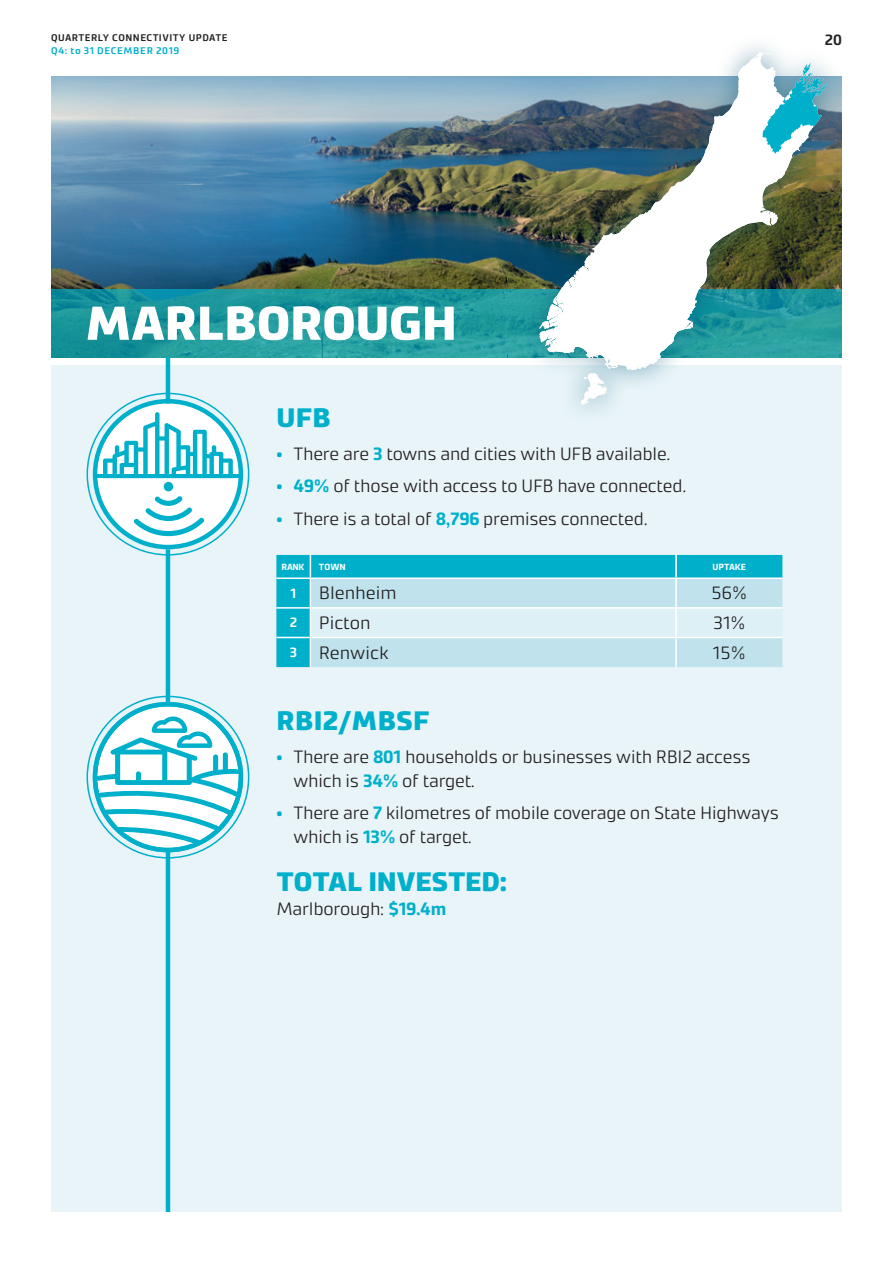
<style>
.page{position:relative;width:893px;height:1263px;background:#fff}
.page>*{position:absolute;margin:0;border:0;box-sizing:border-box;transform-origin:0 0}
.t1{font:900 48px "Accura";color:#fff;scale:1.05 1}
.t2{font:900 27px "Accura";letter-spacing:-.005em;color:#00b0cb;scale:1.05 1}
.t3{font:300 18px/24px "Accura";letter-spacing:-.01em;color:#231f20}
.t4{font:600 15px "Accura";color:#231f20}
.t5{font:600 13.5px "Accura";color:#fff}
.t6{font:600 9.75px "Accura";letter-spacing:.045em;color:#231f20}
.t7{font:600 9.75px "Accura";letter-spacing:.065em;color:#00b0cb}
.t8{font:700 9px "Accura";letter-spacing:.01em;color:#fff}
.s1{font-weight:700;color:#00b0cb}
.s2{font-weight:600;font-size:13.5px;color:#fff}
</style>
<div class="page">
<div style="left:51px;top:366px;width:791px;height:846px;background:#e8f4f8"></div>
<img style="left:51px;top:77px;width:465px;height:212px">
<svg style="left:51px;top:289px;width:465px;height:68px;background:#1e989d"></svg>
<div style="left:95px;top:401px;width:146px;height:146px;background:#fff;border-radius:50%"></div>
<div style="left:93px;top:399px;width:150px;height:150px;border:4px solid #00b0cb;border-radius:50%"></div>
<hr style="left:166px;top:357px;width:4px;height:46px;background:#00b0cb">
<svg style="left:95px;top:704px;width:146px;height:146px"></svg>
<hr style="left:166px;top:549px;width:4px;height:153px;background:#00b0cb">
<hr style="left:166px;top:850px;width:4px;height:362px;background:#00b0cb">
<svg style="left:276px;top:555px;width:34px;height:112px;background:#06b1cc"></svg>
<hr style="left:276px;top:577px;width:34px;height:2px;background:#fff">
<hr style="left:276px;top:607px;width:34px;height:2px;background:#fff">
<hr style="left:276px;top:637px;width:34px;height:1px;background:#fff">
<svg style="left:310px;top:555px;width:472px;height:112px"></svg>
<hr style="left:676px;top:637px;width:106px;height:1px;background:#fff">
<hr style="left:675px;top:638px;width:2px;height:29px;background:#fff">
<svg style="left:103px;top:412px;width:130px;height:66px"></svg>
<div style="left:164px;top:482px;width:9px;height:9px;background:#00b0cb;border-radius:50%"></div>
<svg style="left:134px;top:496px;width:70px;height:40px"></svg>
<hr style="left:230px;top:474px;width:12px;height:4px;background:#00b0cb">
<hr style="left:95px;top:474px;width:12px;height:4px;background:#00b0cb">
<svg style="left:93px;top:716px;width:151px;height:130px;background:#ade5ee"></svg>
<div style="left:93px;top:702px;width:150px;height:150px;border:4px solid #00b0cb;border-radius:50%"></div>
<div style="left:516px;top:29px;width:333px;height:398px;background:#005676;opacity:.5"></div>
<img style="left:539px;top:53px;width:288px;height:352px">
<p class="t6" style="left:51px;top:32px;width:178px">QUARTERLY CONNECTIVITY UPDATE</p>
<p class="t4" style="left:825px;top:30px;width:19px">20</p>
<p class="t7" style="left:51px;top:45px;width:130px">Q4: to 31 DECEMBER 2019</p>
<h1 class="t1" style="left:85px;top:294px;width:355px">MARLBOROUGH</h1>
<h2 class="t2" style="left:277px;top:401px;width:53px">UFB</h2>
<p class="t3" style="left:276px;top:441px;width:396px"><span class="s1">•</span> There are <span class="s1">3</span> towns and cities with UFB available.</p>
<p class="t3" style="left:276px;top:474px;width:412px"><span class="s1">• 49%</span> of those with access to UFB have connected.</p>
<p class="t3" style="left:276px;top:506px;width:373px"><span class="s1">•</span> There is a total of <span class="s1">8,796</span> premises connected.</p>
<p class="t8" style="left:281px;top:561px;width:25px">RANK</p>
<p class="t8" style="left:319px;top:561px;width:28px">TOWN</p>
<p class="t8" style="left:712px;top:561px;width:35px">UPTAKE</p>
<p class="t5" style="left:290px;top:585px;width:7px">1</p>
<p class="t3" style="left:319px;top:581px;width:79px">Blenheim</p>
<p class="t3" style="left:711px;top:581px;width:37px">56%</p>
<p class="t3" style="left:290px;top:610px;width:83px"><span class="s2">2</span> Picton</p>
<p class="t3" style="left:713px;top:610px;width:34px">31%</p>
<p class="t3" style="left:290px;top:640px;width:101px"><span class="s2">3</span> Renwick</p>
<p class="t3" style="left:713px;top:640px;width:34px">15%</p>
<h2 class="t2" style="left:277px;top:704px;width:147px">RBI2/MBSF</h2>
<p class="t3" style="left:293px;top:744px;width:459px;text-indent:-17px"><span class="s1">•</span> There are <span class="s1">801</span> households or businesses with RBI2 access which is <span class="s1">34%</span> of target.</p>
<p class="t3" style="left:293px;top:800px;width:487px;text-indent:-17px"><span class="s1">•</span> There are <span class="s1">7</span> kilometres of mobile coverage on State Highways which is <span class="s1">13%</span> of target.</p>
<h2 class="t2" style="left:277px;top:865px;width:221px">TOTAL INVESTED:</h2>
<p class="t3" style="left:276px;top:897px;width:171px">Marlborough: <span class="s1">$19.4m</span></p>
</div>
